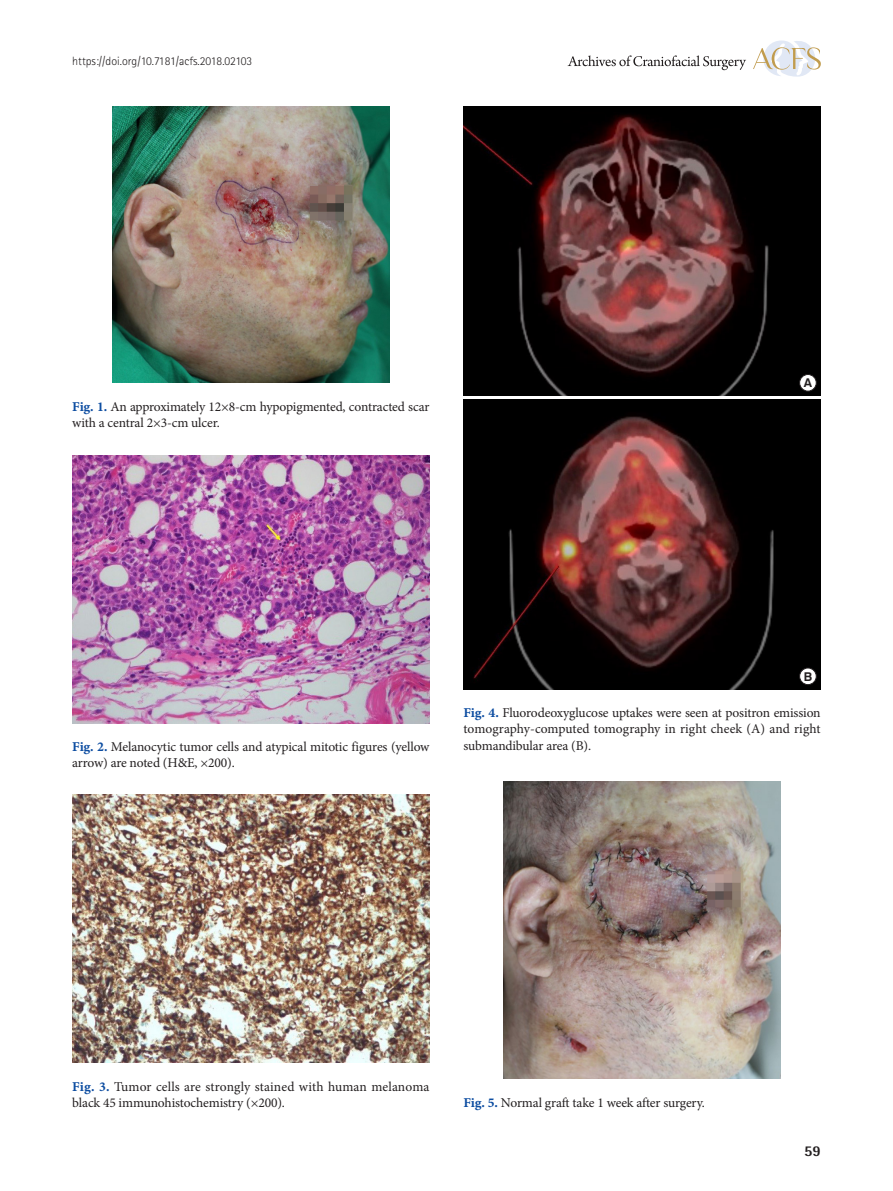
<style>
.page{position:relative;width:893px;height:1191px;background:#fff}
.page>*{position:absolute;margin:0;border:0;box-sizing:border-box;transform-origin:0 0}
.t1{font:800 15px "Rotis Semi Sans Std";color:#231f20}
.표그림제목{font:13.5px/16.2px "Minion Pro";letter-spacing:-.01em;color:#231f20}
.t2{font:700 12.15px "Swiss 721 BT";color:#231f20}
.t3{font:300 12px "Rotis Sans Serif Std";color:#231f20}
.s1{font-family:"Minion Pro Bold Capt";color:#0d4da1}
</style>
<div class="page">
<svg style="left:753px;top:40px;width:68px;height:37px"></svg>
<svg style="left:568px;top:55px;width:178px;height:15px"></svg>
<img style="left:113px;top:106px;width:276px;height:277px">
<img style="left:72px;top:455px;width:357px;height:268px">
<img style="left:72px;top:795px;width:357px;height:267px">
<img style="left:463px;top:106px;width:358px;height:289px">
<img style="left:463px;top:400px;width:358px;height:289px">
<img style="left:504px;top:781px;width:276px;height:298px">
<div style="left:800px;top:374px;width:16px;height:17px;background:#fff;border-radius:50%"></div>
<div style="left:799px;top:374px;width:17px;height:17px;border:1px solid #231f20;border-radius:50%"></div>
<div style="left:800px;top:668px;width:16px;height:16px;background:#fff;border-radius:50%"></div>
<div style="left:799px;top:668px;width:17px;height:17px;border:1px solid #231f20;border-radius:50%"></div>
<p class="t3" style="left:72px;top:54px;width:182px">https://doi.org/10.7181/acfs.2018.02103</p>
<p class="표그림제목" style="left:72px;top:398px;width:359px"><span class="s1">Fig. 1.</span> An approximately 12×8-cm hypopigmented, contracted scar with a central 2×3-cm ulcer.</p>
<p class="t2" style="left:804px;top:375px;width:10px">A</p>
<p class="표그림제목" style="left:72px;top:739px;width:359px"><span class="s1">Fig. 2.</span> Melanocytic tumor cells and atypical mitotic figures (yellow arrow) are noted (H&amp;E, ×200).</p>
<p class="t2" style="left:804px;top:669px;width:10px">B</p>
<p class="표그림제목" style="left:463px;top:705px;width:359px;text-align:justify"><span class="s1">Fig. 4.</span> Fluorodeoxyglucose uptakes were seen at positron emission tomography-computed tomography in right cheek (A) and right submandibular area (B).</p>
<p class="표그림제목" style="left:72px;top:1078px;width:359px"><span class="s1">Fig. 3.</span> Tumor cells are strongly stained with human melanoma black 45 immunohistochemistry (×200).</p>
<p class="표그림제목" style="left:463px;top:1094px;width:243px"><span class="s1">Fig. 5.</span> Normal graft take 1 week after surgery.</p>
<p class="t1" style="left:804px;top:1141px;width:18px">59</p>
</div>
